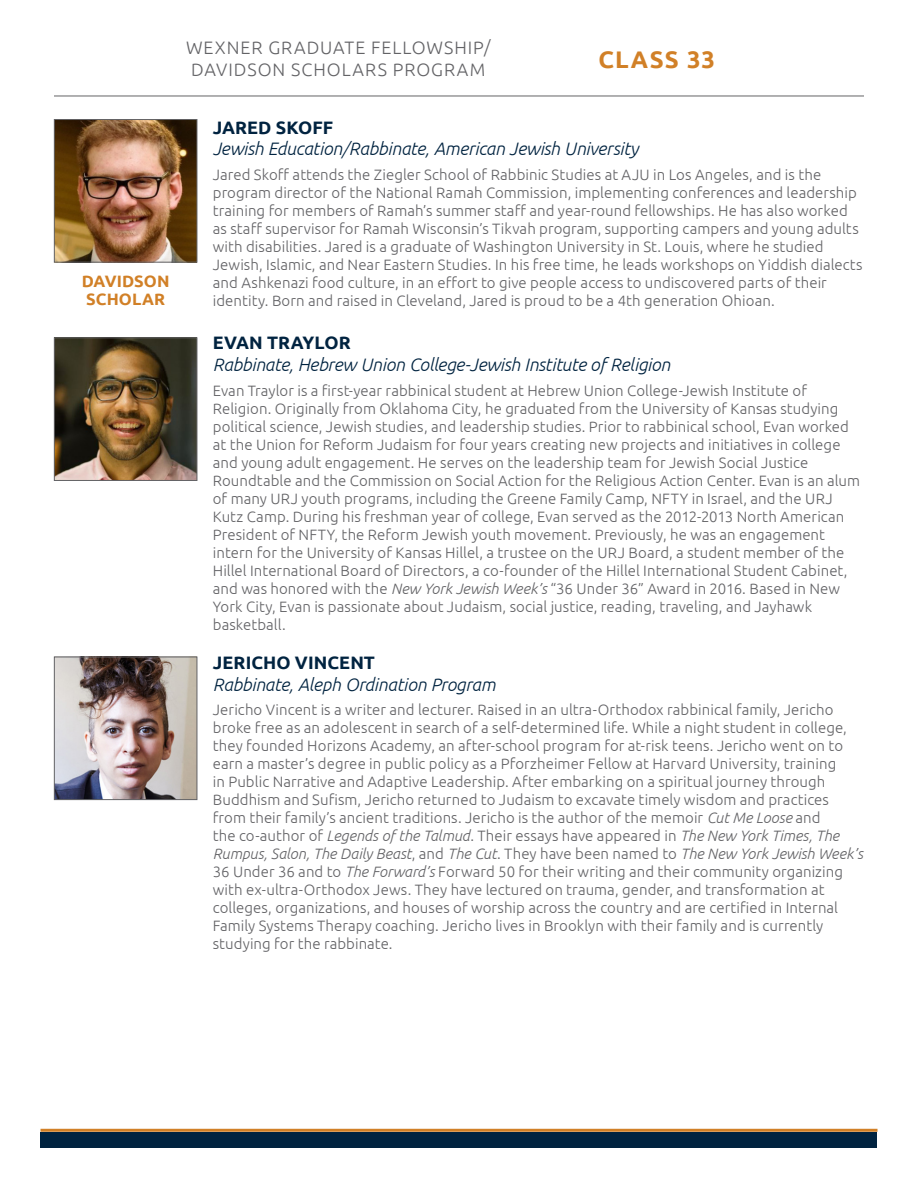
<style>
.page{position:relative;width:918px;height:1188px;background:#fff}
.page>*{position:absolute;margin:0;border:0;box-sizing:border-box;transform-origin:0 0}
.t1{font:700 24px "Ubuntu";letter-spacing:.05em;color:#d18027}
.University{font:italic 300 18px "Ubuntu";letter-spacing:-.01em;color:#002340}
.t2{font:300 18px/21.6px "Ubuntu";letter-spacing:.055em;color:#636366}
.Name{font:700 18px "Ubuntu";letter-spacing:.005em;color:#002340}
.t3{font:700 16.5px/18px "Ubuntu";letter-spacing:.005em;color:#d18027}
.Body_Copy{font:300 15px/18px "Ubuntu";letter-spacing:.005em;color:#636366}
.s1{font-style:italic}
</style>
<div class="page">
<hr style="left:54px;top:96px;width:810px;height:1px;background:#636366">
<div style="left:40px;top:1132px;width:838px;height:16px;background:#002340"></div>
<hr style="left:40px;top:1129px;width:838px;height:3px;background:#d18027">
<img style="left:56px;top:121px;width:139px;height:140px">
<div style="left:54px;top:119px;width:143px;height:144px;border:1px solid #636366"></div>
<img style="left:56px;top:339px;width:139px;height:140px">
<div style="left:54px;top:337px;width:143px;height:144px;border:1px solid #636366"></div>
<img style="left:56px;top:659px;width:139px;height:139px">
<div style="left:54px;top:657px;width:143px;height:143px;border:1px solid #636366"></div>
<p class="t3" style="left:82px;top:272px;width:89px">DAVIDSON<br>SCHOLAR</p>
<p class="t2" style="left:186px;top:37px;width:306px">WEXNER GRADUATE FELLOWSHIP/<br>DAVIDSON SCHOLARS PROGRAM</p>
<h1 class="t1" style="left:598px;top:45px;width:118px">CLASS 33</h1>
<p class="Name" style="left:213px;top:116px;width:122px">JARED SKOFF</p>
<p class="University" style="left:213px;top:138px;width:427px">Jewish Education/Rabbinate, American Jewish University</p>
<p class="Body_Copy" style="left:213px;top:165px;width:651px">Jared Skoff attends the Ziegler School of Rabbinic Studies at AJU in Los Angeles, and is the program director of the National Ramah Commission, implementing conferences and leadership training for members of Ramah’s summer staff and year-round fellowships. He has also worked as staff supervisor for Ramah Wisconsin’s Tikvah program, supporting campers and young adults with disabilities. Jared is a graduate of Washington University in St. Louis, where he studied Jewish, Islamic, and Near Eastern Studies. In his free time, he leads workshops on Yiddish dialects and Ashkenazi food culture, in an effort to give people access to undiscovered parts of their identity. Born and raised in Cleveland, Jared is proud to be a 4th generation Ohioan.</p>
<p class="Name" style="left:213px;top:332px;width:140px">EVAN TRAYLOR</p>
<p class="University" style="left:213px;top:354px;width:459px">Rabbinate, Hebrew Union College-Jewish Institute of Religion</p>
<p class="Body_Copy" style="left:213px;top:381px;width:649px">Evan Traylor is a first-year rabbinical student at Hebrew Union College-Jewish Institute of Religion. Originally from Oklahoma City, he graduated from the University of Kansas studying political science, Jewish studies, and leadership studies. Prior to rabbinical school, Evan worked at the Union for Reform Judaism for four years creating new projects and initiatives in college and young adult engagement. He serves on the leadership team for Jewish Social Justice Roundtable and the Commission on Social Action for the Religious Action Center. Evan is an alum of many URJ youth programs, including the Greene Family Camp, NFTY in Israel, and the URJ Kutz Camp. During his freshman year of college, Evan served as the 2012-2013 North American President of NFTY, the Reform Jewish youth movement. Previously, he was an engagement intern for the University of Kansas Hillel, a trustee on the URJ Board, a student member of the Hillel International Board of Directors, a co-founder of the Hillel International Student Cabinet, and was honored with the <span class="s1">New York Jewish Week’s</span> “36 Under 36” Award in 2016. Based in New York City, Evan is passionate about Judaism, social justice, reading, traveling, and Jayhawk basketball.</p>
<p class="Name" style="left:213px;top:652px;width:164px">JERICHO VINCENT</p>
<p class="University" style="left:213px;top:673px;width:284px">Rabbinate, Aleph Ordination Program</p>
<p class="Body_Copy" style="left:213px;top:701px;width:652px">Jericho Vincent is a writer and lecturer. Raised in an ultra-Orthodox rabbinical family, Jericho broke free as an adolescent in search of a self-determined life. While a night student in college, they founded Horizons Academy, an after-school program for at-risk teens. Jericho went on to earn a master’s degree in public policy as a Pforzheimer Fellow at Harvard University, training<br>in Public Narrative and Adaptive Leadership. After embarking on a spiritual journey through Buddhism and Sufism, Jericho returned to Judaism to excavate timely wisdom and practices from their family’s ancient traditions. Jericho is the author of the memoir <span class="s1">Cut Me Loose</span> and<br>the co-author of <span class="s1">Legends of the Talmud</span>. Their essays have appeared in <span class="s1">The New York Times, The Rumpus, Salon, The Daily Beast</span>, and <span class="s1">The Cut</span>. They have been named to <span class="s1">The New York Jewish Week’s </span>36 Under 36 and to <span class="s1">The Forward’s</span> Forward 50 for their writing and their community organizing with ex-ultra-Orthodox Jews. They have lectured on trauma, gender, and transformation at colleges, organizations, and houses of worship across the country and are certified in Internal Family Systems Therapy coaching. Jericho lives in Brooklyn with their family and is currently studying for the rabbinate.</p>
</div>
